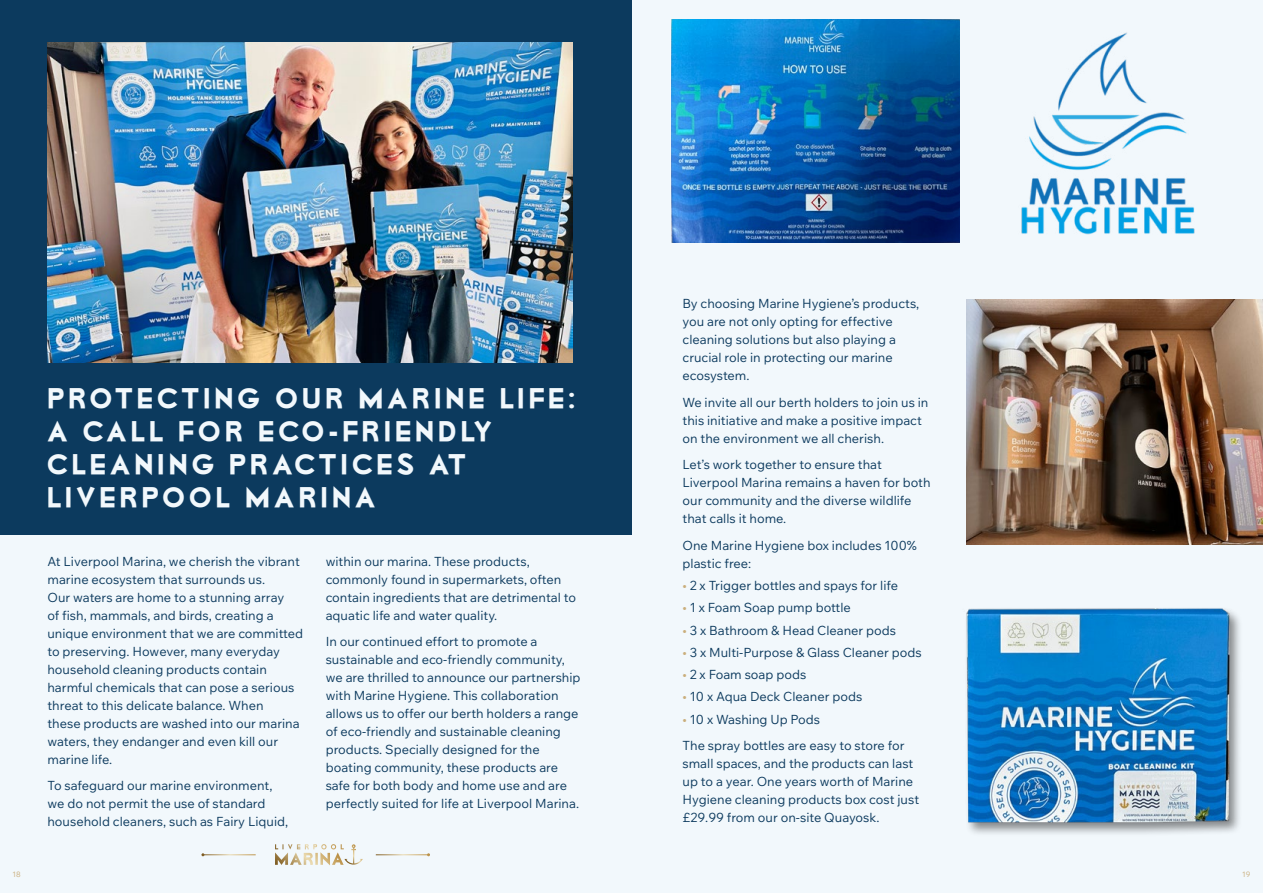
<style>
.page{position:relative;width:1263px;height:893px;background:#f2f8fc}
.page>*{position:absolute;margin:0;border:0;box-sizing:border-box;transform-origin:0 0}
.t1{font:27.15px/33px "Lionel Classic";letter-spacing:.11em;color:#f2f8fc}
.t2{font:12.75px/18px "Wix Madefor Text";color:#0c3a5e}
.t3{font:7.5px "Wix Madefor Text";color:#caae7c}
.s1{color:#caae7c}
</style>
<div class="page">
<div style="left:0;top:0;width:631px;height:535px;background:#0c3a5e"></div>
<svg style="left:275px;top:844px;width:88px;height:21px"></svg>
<hr style="left:203px;top:854px;width:53px;height:1px;background:#fff">
<hr style="left:376px;top:854px;width:52px;height:1px;background:#fff">
<img style="left:47px;top:43px;width:525px;height:320px">
<img style="left:672px;top:20px;width:287px;height:222px">
<img style="left:966px;top:299px;width:297px;height:245px">
<img style="left:966px;top:608px;width:274px;height:226px">
<img style="left:1021px;top:32px;width:174px;height:203px">
<h1 class="t1" style="left:47px;top:384px;width:530px">PROTECTING OUR MARINE LIFE:<br>A CALL FOR ECO-FRIENDLY<br>CLEANING PRACTICES AT<br>LIVERPOOL MARINA</h1>
<p class="t2" style="left:47px;top:551px;width:257px">At Liverpool Marina, we cherish the vibrant marine ecosystem that surrounds us.<br>Our waters are home to a stunning array<br>of fish, mammals, and birds, creating a unique environment that we are committed to preserving. However, many everyday household cleaning products contain harmful chemicals that can pose a serious threat to this delicate balance. When<br>these products are washed into our marina waters, they endanger and even kill our marine life.</p>
<p class="t2" style="left:47px;top:776px;width:242px">To safeguard our marine environment, we do not permit the use of standard household cleaners, such as Fairy Liquid,</p>
<p class="t2" style="left:326px;top:551px;width:252px">within our marina. These products, commonly found in supermarkets, often contain ingredients that are detrimental to aquatic life and water quality.</p>
<p class="t2" style="left:326px;top:632px;width:256px">In our continued effort to promote a sustainable and eco-friendly community, we are thrilled to announce our partnership with Marine Hygiene. This collaboration allows us to offer our berth holders a range of eco-friendly and sustainable cleaning products. Specially designed for the boating community, these products are safe for both body and home use and are perfectly suited for life at Liverpool Marina.</p>
<p class="t2" style="left:682px;top:294px;width:238px">By choosing Marine Hygiene’s products, you are not only opting for effective cleaning solutions but also playing a crucial role in protecting our marine ecosystem.</p>
<p class="t2" style="left:682px;top:393px;width:247px">We invite all our berth holders to join us in this initiative and make a positive impact on the environment we all cherish.</p>
<p class="t2" style="left:682px;top:455px;width:250px">Let’s work together to ensure that Liverpool Marina remains a haven for both our community and the diverse wildlife that calls it home.</p>
<p class="t2" style="left:682px;top:536px;width:236px">One Marine Hygiene box includes 100% plastic free:</p>
<p class="t2" style="left:682px;top:576px;width:217px"><span class="s1">•</span> 2 x Trigger bottles and spays for life</p>
<p class="t2" style="left:682px;top:598px;width:170px"><span class="s1">•</span> 1 x Foam Soap pump bottle</p>
<p class="t2" style="left:682px;top:620px;width:215px"><span class="s1">•</span> 3 x Bathroom &amp; Head Cleaner pods</p>
<p class="t2" style="left:682px;top:643px;width:241px"><span class="s1">•</span> 3 x Multi-Purpose &amp; Glass Cleaner pods</p>
<p class="t2" style="left:682px;top:665px;width:125px"><span class="s1">•</span> 2 x Foam soap pods</p>
<p class="t2" style="left:682px;top:687px;width:181px"><span class="s1">•</span> 10 x Aqua Deck Cleaner pods</p>
<p class="t2" style="left:682px;top:705px;width:223px;line-height:26.5px"><span class="s1">•</span> 10 x Washing Up Pods<br>The spray bottles are easy to store for</p>
<p class="t2" style="left:682px;top:754px;width:238px">small spaces, and the products can last up to a year. One years worth of Marine Hygiene cleaning products box cost just £29.99 from our on-site Quayosk.</p>
<p class="t3" style="left:13px;top:869px;width:10px">18</p>
<p class="t3" style="left:1242px;top:869px;width:10px">19</p>
</div>
